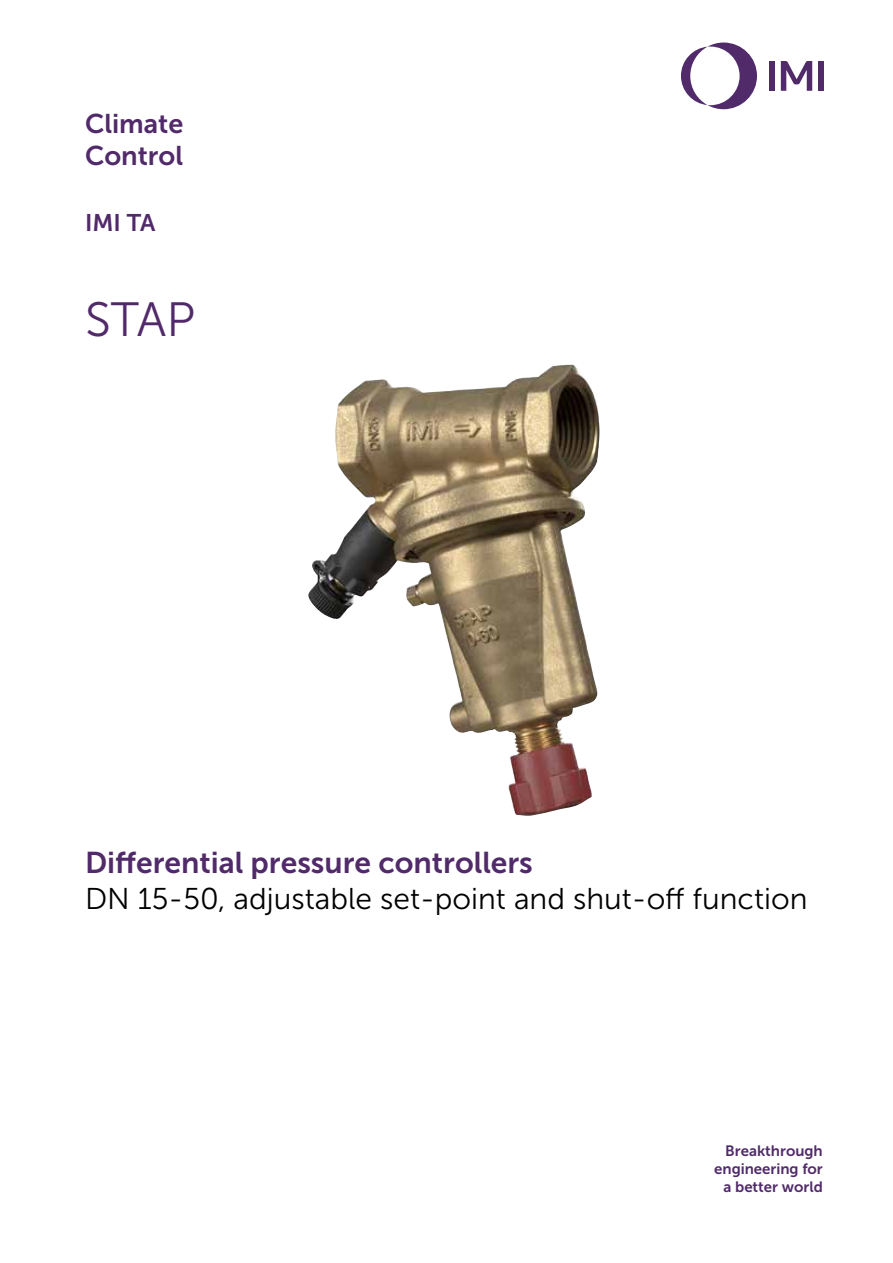
<style>
.page{position:relative;width:893px;height:1263px;background:#fff}
.page>*{position:absolute;margin:0;border:0;box-sizing:border-box;transform-origin:0 0}
.t1{font:48px "Museo Sans 300";color:#512a6a}
.t2{font:30px "Museo Sans 300";color:#000}
.t3{font:30px "Museo Sans 700";color:#512a6a}
.t4{font:27px/32.4px "Museo Sans 700";color:#512a6a}
.t5{font:24px "Museo Sans 700";color:#512a6a}
.t6{font:15px/18px "Museo Sans 700";color:#512a6a;text-align:right}
</style>
<div class="page">
<svg style="left:681px;top:43px;width:76px;height:66px"></svg>
<div style="left:769px;top:61px;width:6px;height:30px;background:#512a6a"></div>
<div style="left:818px;top:61px;width:6px;height:30px;background:#512a6a"></div>
<svg style="left:781px;top:61px;width:31px;height:30px"></svg>
<img style="left:308px;top:367px;width:284px;height:449px">
<p class="t4" style="left:85px;top:107px;width:100px">Climate<br>Control</p>
<p class="t5" style="left:85px;top:210px;width:72px">IMI TA</p>
<h1 class="t1" style="left:85px;top:293px;width:112px">STAP</h1>
<p class="t3" style="left:85px;top:846px;width:449px">Differential pressure controllers</p>
<p class="t2" style="left:85px;top:882px;width:724px">DN 15-50, adjustable set-point and shut-off function</p>
<p class="t6" style="left:714px;top:1142px;width:110px">Breakthrough engineering for a better world</p>
</div>
